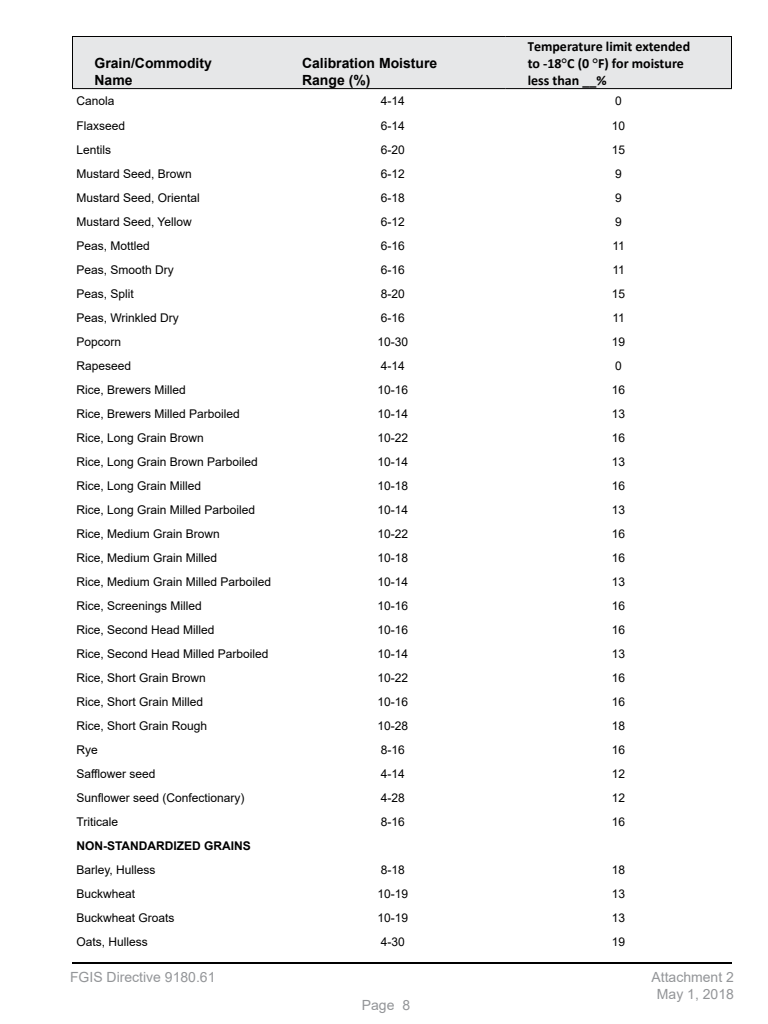
<style>
.page{position:relative;width:768px;height:1024px;background:#fff}
.page>*{position:absolute;margin:0;border:0;box-sizing:border-box;transform-origin:0 0}
.Table{font:700 14px/16.8px "Calibri";color:#000;scale:.91 1}
.Table-2{font:700 14px/16.8px "Arial";color:#000}
.t1{font:14px/16.8px "Arial";color:#939598;text-align:center}
.Table-3{font:12px "Arial";color:#000}
.Table-4{font:700 12px "Arial";color:#000}
.s1{font-family:"Times New Roman"}
</style>
<div class="page">
<hr style="left:72px;top:962px;width:660px;height:2px;background:#000">
<div style="left:73px;top:37px;width:658px;height:51px;background:#e6e7e8"></div>
<hr style="left:72px;top:36px;width:208px;height:1px;background:#000">
<hr style="left:72px;top:37px;width:1px;height:51px;background:#000">
<hr style="left:280px;top:36px;width:226px;height:1px;background:#000">
<hr style="left:506px;top:36px;width:226px;height:1px;background:#000">
<hr style="left:731px;top:37px;width:1px;height:51px;background:#000">
<hr style="left:72px;top:88px;width:208px;height:1px;background:#000">
<hr style="left:280px;top:88px;width:226px;height:1px;background:#000">
<hr style="left:506px;top:88px;width:226px;height:1px;background:#000">
<p class="Table-2" style="left:94px;top:55px;width:119px">Grain/Commodity<br>Name</p>
<p class="Table-2" style="left:302px;top:55px;width:137px">Calibration Moisture</p>
<p class="Table-2" style="left:302px;top:71px;width:70px">Range (%)</p>
<p class="Table" style="left:528px;top:38px;width:180px">Temperature limit extended to -18<span class="s1">°</span>C (0 <span class="s1">°</span>F) for moisture less than __%</p>
<p class="Table-3" style="left:76px;top:93px;width:40px">Canola</p>
<p class="Table-3" style="left:381px;top:93px;width:26px">4-14</p>
<p class="Table-3" style="left:615px;top:93px;width:8px">0</p>
<p class="Table-3" style="left:76px;top:117px;width:50px">Flaxseed</p>
<p class="Table-3" style="left:381px;top:117px;width:26px">6-14</p>
<p class="Table-3" style="left:612px;top:117px;width:15px">10</p>
<p class="Table-3" style="left:76px;top:141px;width:36px">Lentils</p>
<p class="Table-3" style="left:381px;top:141px;width:26px">6-20</p>
<p class="Table-3" style="left:612px;top:141px;width:15px">15</p>
<p class="Table-3" style="left:76px;top:165px;width:117px">Mustard Seed, Brown</p>
<p class="Table-3" style="left:381px;top:165px;width:26px">6-12</p>
<p class="Table-3" style="left:615px;top:165px;width:8px">9</p>
<p class="Table-3" style="left:76px;top:189px;width:125px">Mustard Seed, Oriental</p>
<p class="Table-3" style="left:381px;top:189px;width:26px">6-18</p>
<p class="Table-3" style="left:615px;top:189px;width:8px">9</p>
<p class="Table-3" style="left:76px;top:213px;width:117px">Mustard Seed, Yellow</p>
<p class="Table-3" style="left:381px;top:213px;width:26px">6-12</p>
<p class="Table-3" style="left:615px;top:213px;width:8px">9</p>
<p class="Table-3" style="left:76px;top:237px;width:75px">Peas, Mottled</p>
<p class="Table-3" style="left:381px;top:237px;width:26px">6-16</p>
<p class="Table-3" style="left:612px;top:237px;width:14px">11</p>
<p class="Table-3" style="left:76px;top:261px;width:99px">Peas, Smooth Dry</p>
<p class="Table-3" style="left:381px;top:261px;width:26px">6-16</p>
<p class="Table-3" style="left:612px;top:261px;width:14px">11</p>
<p class="Table-3" style="left:76px;top:285px;width:59px">Peas, Split</p>
<p class="Table-3" style="left:381px;top:285px;width:26px">8-20</p>
<p class="Table-3" style="left:612px;top:285px;width:15px">15</p>
<p class="Table-3" style="left:76px;top:309px;width:104px">Peas, Wrinkled Dry</p>
<p class="Table-3" style="left:381px;top:309px;width:26px">6-16</p>
<p class="Table-3" style="left:612px;top:309px;width:14px">11</p>
<p class="Table-3" style="left:76px;top:333px;width:46px">Popcorn</p>
<p class="Table-3" style="left:378px;top:333px;width:32px">10-30</p>
<p class="Table-3" style="left:612px;top:333px;width:15px">19</p>
<p class="Table-3" style="left:76px;top:357px;width:56px">Rapeseed</p>
<p class="Table-3" style="left:381px;top:357px;width:26px">4-14</p>
<p class="Table-3" style="left:615px;top:357px;width:8px">0</p>
<p class="Table-3" style="left:76px;top:381px;width:111px">Rice, Brewers Milled</p>
<p class="Table-3" style="left:378px;top:381px;width:32px">10-16</p>
<p class="Table-3" style="left:612px;top:381px;width:15px">16</p>
<p class="Table-3" style="left:76px;top:405px;width:165px">Rice, Brewers Milled Parboiled</p>
<p class="Table-3" style="left:378px;top:405px;width:32px">10-14</p>
<p class="Table-3" style="left:612px;top:405px;width:15px">13</p>
<p class="Table-3" style="left:76px;top:429px;width:129px">Rice, Long Grain Brown</p>
<p class="Table-3" style="left:378px;top:429px;width:32px">10-22</p>
<p class="Table-3" style="left:612px;top:429px;width:15px">16</p>
<p class="Table-3" style="left:76px;top:453px;width:183px">Rice, Long Grain Brown Parboiled</p>
<p class="Table-3" style="left:378px;top:453px;width:32px">10-14</p>
<p class="Table-3" style="left:612px;top:453px;width:15px">13</p>
<p class="Table-3" style="left:76px;top:477px;width:126px">Rice, Long Grain Milled</p>
<p class="Table-3" style="left:378px;top:477px;width:32px">10-18</p>
<p class="Table-3" style="left:612px;top:477px;width:15px">16</p>
<p class="Table-3" style="left:76px;top:501px;width:180px">Rice, Long Grain Milled Parboiled</p>
<p class="Table-3" style="left:378px;top:501px;width:32px">10-14</p>
<p class="Table-3" style="left:612px;top:501px;width:15px">13</p>
<p class="Table-3" style="left:76px;top:526px;width:145px">Rice, Medium Grain Brown</p>
<p class="Table-3" style="left:378px;top:526px;width:32px">10-22</p>
<p class="Table-3" style="left:612px;top:526px;width:15px">16</p>
<p class="Table-3" style="left:76px;top:550px;width:142px">Rice, Medium Grain Milled</p>
<p class="Table-3" style="left:378px;top:550px;width:32px">10-18</p>
<p class="Table-3" style="left:612px;top:550px;width:15px">16</p>
<p class="Table-3" style="left:76px;top:574px;width:196px">Rice, Medium Grain Milled Parboiled</p>
<p class="Table-3" style="left:378px;top:574px;width:32px">10-14</p>
<p class="Table-3" style="left:612px;top:574px;width:15px">13</p>
<p class="Table-3" style="left:76px;top:598px;width:127px">Rice, Screenings Milled</p>
<p class="Table-3" style="left:378px;top:598px;width:32px">10-16</p>
<p class="Table-3" style="left:612px;top:598px;width:15px">16</p>
<p class="Table-3" style="left:76px;top:622px;width:140px">Rice, Second Head Milled</p>
<p class="Table-3" style="left:378px;top:622px;width:32px">10-16</p>
<p class="Table-3" style="left:612px;top:622px;width:15px">16</p>
<p class="Table-3" style="left:76px;top:646px;width:194px">Rice, Second Head Milled Parboiled</p>
<p class="Table-3" style="left:378px;top:646px;width:32px">10-14</p>
<p class="Table-3" style="left:612px;top:646px;width:15px">13</p>
<p class="Table-3" style="left:76px;top:670px;width:131px">Rice, Short Grain Brown</p>
<p class="Table-3" style="left:378px;top:670px;width:32px">10-22</p>
<p class="Table-3" style="left:612px;top:670px;width:15px">16</p>
<p class="Table-3" style="left:76px;top:694px;width:128px">Rice, Short Grain Milled</p>
<p class="Table-3" style="left:378px;top:694px;width:32px">10-16</p>
<p class="Table-3" style="left:612px;top:694px;width:15px">16</p>
<p class="Table-3" style="left:76px;top:718px;width:132px">Rice, Short Grain Rough</p>
<p class="Table-3" style="left:378px;top:718px;width:32px">10-28</p>
<p class="Table-3" style="left:612px;top:718px;width:15px">18</p>
<p class="Table-3" style="left:76px;top:742px;width:23px">Rye</p>
<p class="Table-3" style="left:381px;top:742px;width:26px">8-16</p>
<p class="Table-3" style="left:612px;top:742px;width:15px">16</p>
<p class="Table-3" style="left:76px;top:766px;width:81px">Safflower seed</p>
<p class="Table-3" style="left:381px;top:766px;width:26px">4-14</p>
<p class="Table-3" style="left:612px;top:766px;width:15px">12</p>
<p class="Table-3" style="left:76px;top:790px;width:170px">Sunflower seed (Confectionary)</p>
<p class="Table-3" style="left:381px;top:790px;width:26px">4-28</p>
<p class="Table-3" style="left:612px;top:790px;width:15px">12</p>
<p class="Table-3" style="left:76px;top:814px;width:43px">Triticale</p>
<p class="Table-3" style="left:381px;top:814px;width:26px">8-16</p>
<p class="Table-3" style="left:612px;top:814px;width:15px">16</p>
<p class="Table-4" style="left:76px;top:838px;width:176px">NON-STANDARDIZED GRAINS</p>
<p class="Table-3" style="left:76px;top:862px;width:81px">Barley, Hulless</p>
<p class="Table-3" style="left:381px;top:862px;width:26px">8-18</p>
<p class="Table-3" style="left:612px;top:862px;width:15px">18</p>
<p class="Table-3" style="left:76px;top:886px;width:60px">Buckwheat</p>
<p class="Table-3" style="left:378px;top:886px;width:32px">10-19</p>
<p class="Table-3" style="left:612px;top:886px;width:15px">13</p>
<p class="Table-3" style="left:76px;top:910px;width:100px">Buckwheat Groats</p>
<p class="Table-3" style="left:378px;top:910px;width:32px">10-19</p>
<p class="Table-3" style="left:612px;top:910px;width:15px">13</p>
<p class="Table-3" style="left:76px;top:934px;width:73px">Oats, Hulless</p>
<p class="Table-3" style="left:381px;top:934px;width:26px">4-30</p>
<p class="Table-3" style="left:612px;top:934px;width:15px">19</p>
<p class="t1" style="left:70px;top:969px;width:147px">FGIS Directive 9180.61</p>
<p class="t1" style="left:652px;top:969px;width:84px">Attachment 2<br>May 1, 2018</p>
<p class="t1" style="left:362px;top:997px;width:50px">Page 8</p>
</div>
